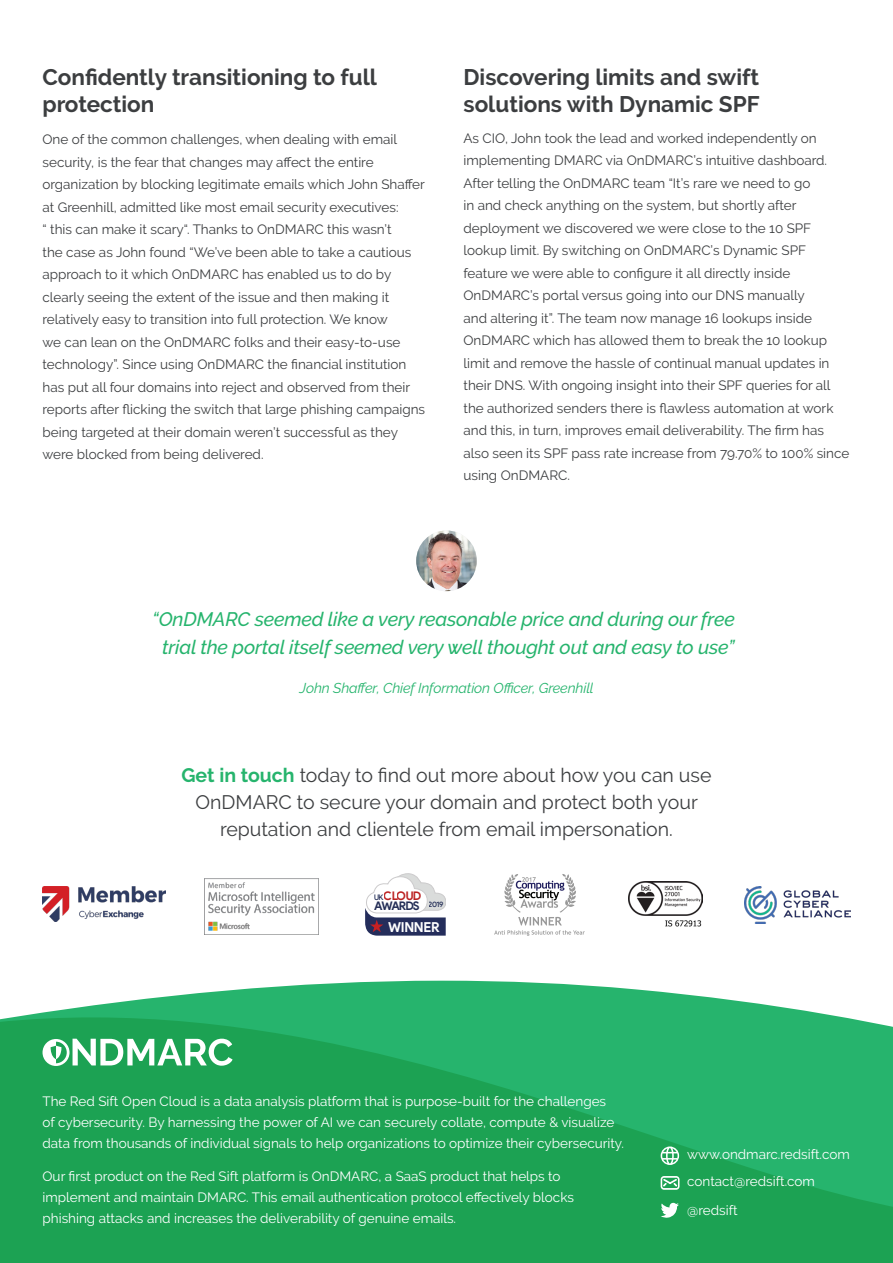
<style>
.page{position:relative;width:893px;height:1263px;background:#fff}
.page>*{position:absolute;margin:0;border:0;box-sizing:border-box;transform-origin:0 0}
.Sub_Title{font:700 22.5px/27px "Raleway";color:#3c3e40}
.Body_Copy{font:700 22.5px/27px "Raleway";color:#3c3e40}
.Body_Copy-2{font:19.5px/27px "Raleway";color:#3c3e40;text-align:center}
.t1{font:italic 500 19.5px/28.5px "Raleway";letter-spacing:-.01em;color:#26b46d;text-align:center}
.t2{font:italic 14.25px "Raleway";letter-spacing:-.01em;color:#26b46d}
.t3{font:700 13.65px "Product Sans";letter-spacing:-.02em;color:#fff}
.Body_Copy-3{font:13.5px/22.5px "Raleway";color:#3c3e40}
.Body_Copy-4{font:13.5px/21px "Raleway";color:#fff}
.t4{font:500 7.65px/10.1px "Product Sans";color:#242e57}
.s1{font-weight:700;color:#26b46d}
.s2{font-weight:700;font-size:11.85px;color:#bc2323}
.s3{font-weight:700;font-size:11.85px}
</style>
<div class="page">
<img style="left:416px;top:530px;width:61px;height:61px;border-radius:30px">
<img style="left:43px;top:886px;width:123px;height:35px">
<img style="left:744px;top:886px;width:106px;height:37px">
<img style="left:629px;top:882px;width:73px;height:45px">
<svg style="left:21px;top:981px;width:815px;height:35px;fill:#26b46d"></svg>
<svg style="left:0;top:1016px;width:893px;height:247px;fill:#1ca253"></svg>
<svg style="left:43px;top:1038px;width:190px;height:28px"></svg>
<svg style="left:661px;top:1202px;width:18px;height:16px"></svg>
<svg style="left:661px;top:1146px;width:18px;height:19px"></svg>
<svg style="left:661px;top:1176px;width:18px;height:14px"></svg>
<svg style="left:494px;top:874px;width:91px;height:62px"></svg>
<svg style="left:365px;top:874px;width:81px;height:62px"></svg>
<img style="left:205px;top:878px;width:114px;height:56px">
<p class="Body_Copy" style="left:43px;top:64px;width:336px">Confidently transitioning to full protection</p>
<p class="Body_Copy-3" style="left:43px;top:128px;width:384px">One of the common challenges, when dealing with email security, is the fear that changes may affect the entire organization by blocking legitimate emails which John Shaffer at Greenhill, admitted like most email security executives:<br>“ this can make it scary“. Thanks to OnDMARC this wasn’t<br>the case as John found “We’ve been able to take a cautious approach to it which OnDMARC has enabled us to do by clearly seeing the extent of the issue and then making it relatively easy to transition into full protection. We know<br>we can lean on the OnDMARC folks and their easy-to-use technology”. Since using OnDMARC the financial institution has put all four domains into reject and observed from their reports after flicking the switch that large phishing campaigns being targeted at their domain weren’t successful as they were blocked from being delivered.</p>
<p class="Sub_Title" style="left:463px;top:64px;width:298px">Discovering limits and swift solutions with Dynamic SPF</p>
<p class="Body_Copy-3" style="left:463px;top:127px;width:387px">As CIO, John took the lead and worked independently on implementing DMARC via OnDMARC’s intuitive dashboard.<br>After telling the OnDMARC team “It’s rare we need to go<br>in and check anything on the system, but shortly after deployment we discovered we were close to the 10 SPF lookup limit. By switching on OnDMARC’s Dynamic SPF feature we were able to configure it all directly inside OnDMARC’s portal versus going into our DNS manually<br>and altering it”. The team now manage 16 lookups inside OnDMARC which has allowed them to break the 10 lookup limit and remove the hassle of continual manual updates in their DNS. With ongoing insight into their SPF queries for all the authorized senders there is flawless automation at work and this, in turn, improves email deliverability. The firm has also seen its SPF pass rate increase from 79.70% to 100% since using OnDMARC.</p>
<p class="t1" style="left:152px;top:605px;width:584px">“OnDMARC seemed like a very reasonable price and during our free trial the portal itself seemed very well thought out and easy to use”</p>
<p class="t2" style="left:300px;top:680px;width:296px">John Shaffer, Chief Information Officer, Greenhill</p>
<p class="Body_Copy-2" style="left:181px;top:762px;width:531px"><span class="s1">Get in touch</span> today to find out more about how you can use<br>OnDMARC to secure your domain and protect both your reputation and clientele from email impersonation.</p>
<p class="t4" style="left:374px;top:892px;width:71px">UK<span class="s2">CLOUD<br></span><span class="s3">AWARDS</span> 2019</p>
<p class="t3" style="left:388px;top:919px;width:53px">WINNER</p>
<p class="Body_Copy-4" style="left:43px;top:1090px;width:583px">The Red Sift Open Cloud is a data analysis platform that is purpose-built for the challenges<br>of cybersecurity. By harnessing the power of AI we can securely collate, compute &amp; visualize data from thousands of individual signals to help organizations to optimize their cybersecurity.</p>
<p class="Body_Copy-4" style="left:43px;top:1166px;width:533px">Our first product on the Red Sift platform is OnDMARC, a SaaS product that helps to implement and maintain DMARC. This email authentication protocol effectively blocks phishing attacks and increases the deliverability of genuine emails.</p>
<p class="Body_Copy-4" style="left:687px;top:1144px;width:164px">www.ondmarc.redsift.com</p>
<p class="Body_Copy-4" style="left:687px;top:1171px;width:129px">contact@redsift.com</p>
<p class="Body_Copy-4" style="left:687px;top:1199px;width:52px">@redsift</p>
</div>
